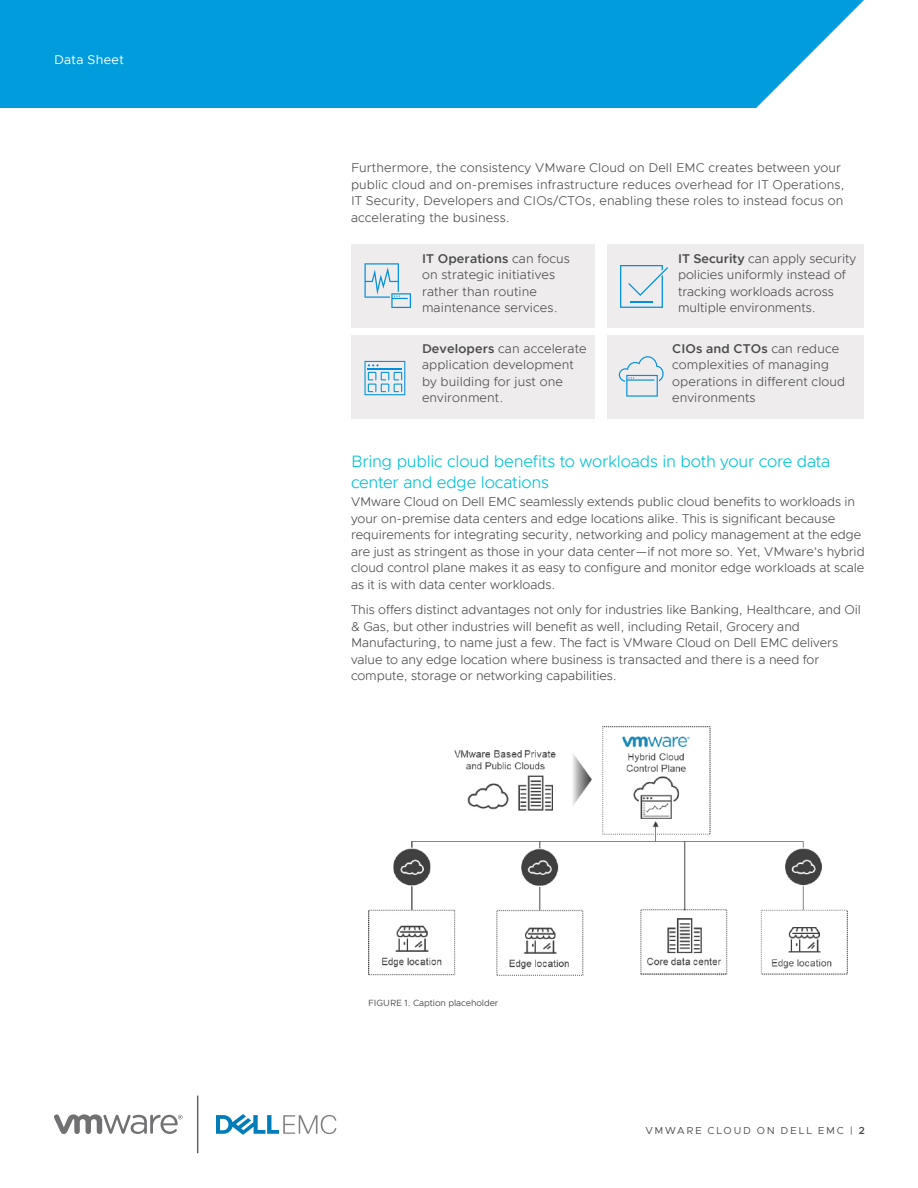
<style>
.page{position:relative;width:918px;height:1188px;background:#fff}
.page>*{position:absolute;margin:0;border:0;box-sizing:border-box;transform-origin:0 0}
._5a_SUBHEAD-1{font:300 16.5px/21px "Metropolis";letter-spacing:-.01em;color:#00c1d5}
._3a__BODY_TEXT{font:300 12.75px/16.5px "Metropolis";letter-spacing:-.005em;color:#4b4c4d}
.t1{font:12.75px "Metropolis";letter-spacing:.03em;color:#fff}
.t2{font:10.2px "Metropolis";letter-spacing:.165em;color:#4b4c4d}
._7a__CAPTION_BODY{font:9px "Metropolis";letter-spacing:-.005em;color:#4b4c4d}
.s1{font-weight:600}
</style>
<div class="page">
<div style="left:0;top:0;width:864px;height:108px;background:#009cdc"></div>
<div style="left:352px;top:244px;width:243px;height:83px;background:#efecee"></div>
<svg style="left:364px;top:263px;width:47px;height:45px"></svg>
<div style="left:608px;top:244px;width:256px;height:83px;background:#efecee"></div>
<svg style="left:620px;top:265px;width:48px;height:43px"></svg>
<div style="left:352px;top:335px;width:243px;height:83px;background:#efecee"></div>
<svg style="left:364px;top:361px;width:41px;height:34px"></svg>
<div style="left:608px;top:335px;width:256px;height:83px;background:#efecee"></div>
<svg style="left:619px;top:356px;width:45px;height:41px"></svg>
<hr style="left:197px;top:1096px;width:1px;height:57px;background:#636265">
<svg style="left:216px;top:1114px;width:120px;height:21px"></svg>
<svg style="left:54px;top:1114px;width:129px;height:20px"></svg>
<img style="left:369px;top:726px;width:478px;height:250px">
<p class="t1" style="left:54px;top:52px;width:71px">Data Sheet</p>
<p class="_3a__BODY_TEXT" style="left:351px;top:159px;width:495px">Furthermore, the consistency VMware Cloud on Dell EMC creates between your public cloud and on-premises infrastructure reduces overhead for IT Operations, IT Security, Developers and CIOs/CTOs, enabling these roles to instead focus on accelerating the business.</p>
<p class="_3a__BODY_TEXT" style="left:422px;top:250px;width:149px"><span class="s1">IT Operations</span> can focus on strategic initiatives rather than routine maintenance services.</p>
<p class="_3a__BODY_TEXT" style="left:678px;top:250px;width:180px"><span class="s1">IT Security</span> can apply security policies uniformly instead of tracking workloads across multiple environments.</p>
<p class="_3a__BODY_TEXT" style="left:422px;top:340px;width:166px"><span class="s1">Developers</span> can accelerate application development by building for just one environment.</p>
<p class="_3a__BODY_TEXT" style="left:672px;top:340px;width:175px"><span class="s1">CIOs and CTOs</span> can reduce complexities of managing operations in different cloud environments</p>
<p class="_5a_SUBHEAD-1" style="left:351px;top:451px;width:481px">Bring public cloud benefits to workloads in both your core data center and edge locations</p>
<p class="_3a__BODY_TEXT" style="left:351px;top:494px;width:515px">VMware Cloud on Dell EMC seamlessly extends public cloud benefits to workloads in your on-premise data centers and edge locations alike. This is significant because requirements for integrating security, networking and policy management at the edge are just as stringent as those in your data center—if not more so. Yet, VMware’s hybrid cloud control plane makes it as easy to configure and monitor edge workloads at scale as it is with data center workloads.</p>
<p class="_3a__BODY_TEXT" style="left:351px;top:602px;width:512px">This offers distinct advantages not only for industries like Banking, Healthcare, and Oil &amp; Gas, but other industries will benefit as well, including Retail, Grocery and Manufacturing, to name just a few. The fact is VMware Cloud on Dell EMC delivers value to any edge location where business is transacted and there is a need for compute, storage or networking capabilities.</p>
<p class="_7a__CAPTION_BODY" style="left:368px;top:997px;width:132px">FIGURE 1. Caption placeholder</p>
<p class="t2" style="left:645px;top:1124px;width:221px">VMWARE CLOUD ON DELL EMC | <span class="s1">2</span></p>
</div>
